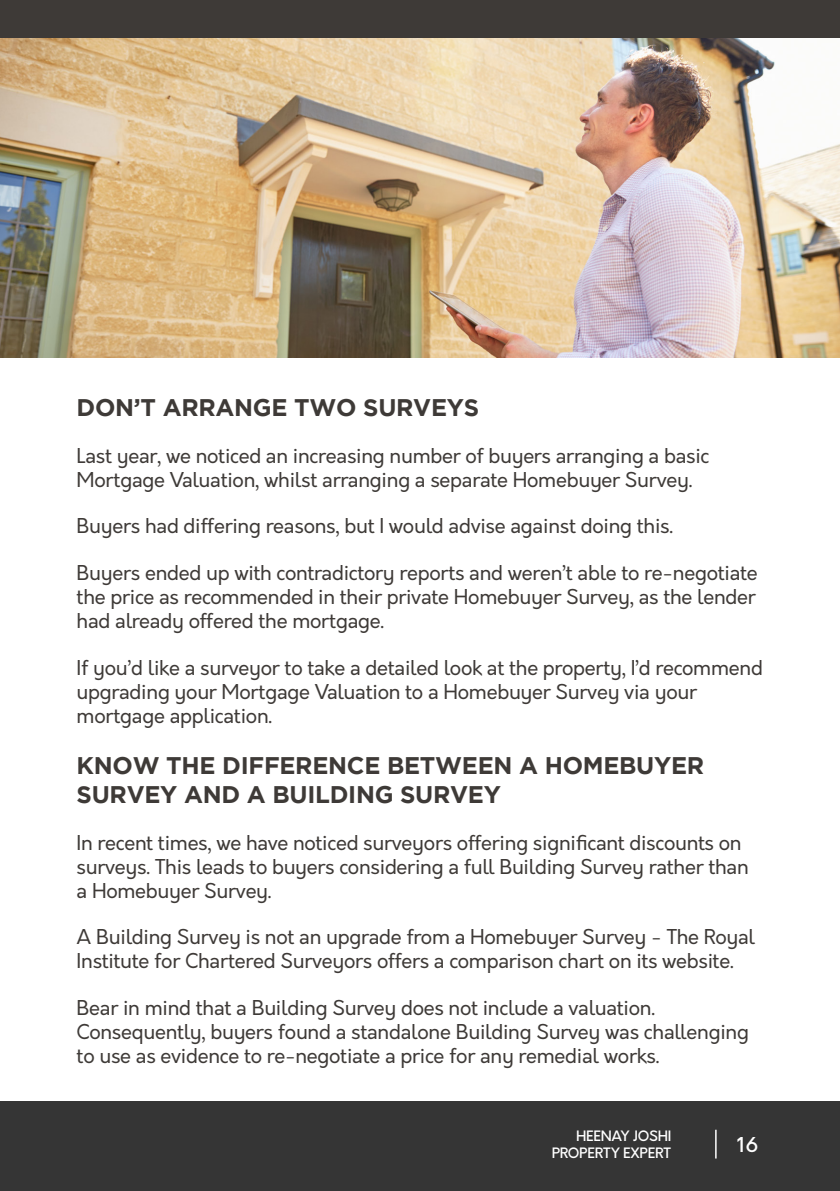
<style>
.page{position:relative;width:840px;height:1191px;background:#fff}
.page>*{position:absolute;margin:0;border:0;box-sizing:border-box;transform-origin:0 0}
.t1{font:700 24px/28.8px "Gotham";letter-spacing:-.01em;color:#3e3a37}
.t2{font:20px/24px "Orkney";letter-spacing:-.015em;color:#3e3a37}
.t3{font:500 20px "Orkney";color:#fff}
.t4{font:500 14px/16.8px "Orkney";letter-spacing:-.02em;color:#fff;text-align:right}
</style>
<div class="page">
<img style="left:0;top:37px;width:839px;height:320px">
<div style="left:0;top:1101px;width:839px;height:90px;background:#353535"></div>
<hr style="left:714px;top:1129px;width:2px;height:29px;background:#fff">
<div style="left:0;top:0;width:839px;height:37px;background:#3e3a37"></div>
<p class="t1" style="left:77px;top:392px;width:404px">DON’T ARRANGE TWO SURVEYS</p>
<p class="t2" style="left:77px;top:444px;width:634px">Last year, we noticed an increasing number of buyers arranging a basic<br>Mortgage Valuation, whilst arranging a separate Homebuyer Survey.</p>
<p class="t2" style="left:77px;top:514px;width:597px">Buyers had differing reasons, but I would advise against doing this.</p>
<p class="t2" style="left:77px;top:561px;width:682px;text-align:justify">Buyers ended up with contradictory reports and weren’t able to re-negotiate the price as recommended in their private Homebuyer Survey, as the lender had already offered the mortgage.</p>
<p class="t2" style="left:77px;top:656px;width:687px">If you’d like a surveyor to take a detailed look at the property, I’d recommend upgrading your Mortgage Valuation to a Homebuyer Survey via your mortgage application.</p>
<p class="t1" style="left:77px;top:750px;width:628px">KNOW THE DIFFERENCE BETWEEN A HOMEBUYER<br>SURVEY AND A BUILDING SURVEY</p>
<p class="t2" style="left:77px;top:831px;width:673px">In recent times, we have noticed surveyors offering significant discounts on surveys. This leads to buyers considering a full Building Survey rather than a Homebuyer Survey.</p>
<p class="t2" style="left:77px;top:925px;width:679px">A Building Survey is not an upgrade from a Homebuyer Survey - The Royal<br>Institute for Chartered Surveyors offers a comparison chart on its website.</p>
<p class="t2" style="left:77px;top:996px;width:673px">Bear in mind that a Building Survey does not include a valuation.<br>Consequently, buyers found a standalone Building Survey was challenging to use as evidence to re-negotiate a price for any remedial works.</p>
<p class="t4" style="left:551px;top:1127px;width:121px">HEENAY JOSHI<br>PROPERTY EXPERT</p>
<p class="t3" style="left:736px;top:1131px;width:23px">16</p>
</div>
